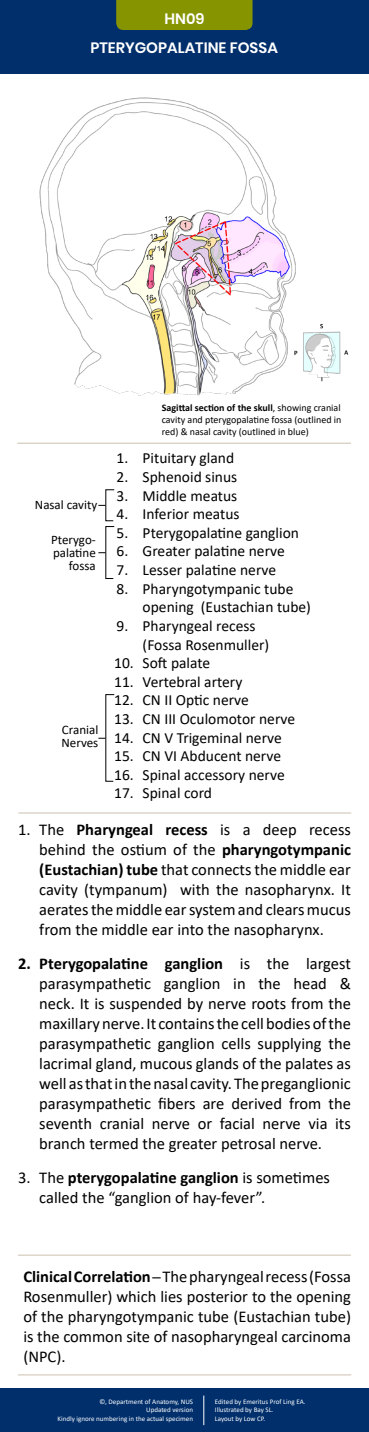
<style>
.page{position:relative;width:369px;height:1432px;background:#fff}
.page>*{position:absolute;margin:0;border:0;box-sizing:border-box;transform-origin:0 0}
.t1{font:16.5px/20px "Calibri";color:#000;text-align:justify}
.t2{font:15.5px/18.6px "Calibri";color:#000}
.t3{font:600 15px "Poppins";color:#fff}
.t4{font:13px/13px "Calibri";color:#000;text-align:right}
.t5{font:10px/12px "Calibri";color:#000;text-align:justify}
.t6{font:7px/8.4px "Calibri";color:#fff}
.s1{font-weight:700}
</style>
<div class="page">
<div style="left:0;top:1388px;width:369px;height:43px;background:#002f6c"></div>
<hr style="left:203px;top:1395px;width:1px;height:30px;background:#fff">
<div style="left:0;top:0;width:369px;height:74px;background:#002f6c"></div>
<div style="left:116px;top:0;width:136px;height:30px;background:#869400"></div>
<hr style="left:18px;top:1374px;width:333px;height:1px;background:#cbc1b0">
<hr style="left:18px;top:1254px;width:333px;height:1px;background:#cbc1b0">
<hr style="left:18px;top:812px;width:333px;height:1px;background:#cbc1b0">
<hr style="left:17px;top:443px;width:334px;height:1px;background:#cbc1b0">
<svg style="left:98px;top:489px;width:17px;height:90px"></svg>
<svg style="left:98px;top:694px;width:17px;height:87px"></svg>
<img style="left:39px;top:97px;width:257px;height:299px">
<img style="left:293px;top:322px;width:56px;height:60px">
<p class="t3" style="left:164px;top:10px;width:42px">HN09</p>
<p class="t3" style="left:90px;top:39px;width:189px">PTERYGOPALATINE FOSSA</p>
<p class="t4" style="left:35px;top:498px;width:64px">Nasal cavity</p>
<p class="t4" style="left:51px;top:533px;width:46px">Pterygo&shy;palatine fossa</p>
<p class="t4" style="left:61px;top:723px;width:38px;text-align:left">Cranial<br>Nerves</p>
<p class="t5" style="left:162px;top:402px;width:181px"><span class="s1">Sagittal section of the skull</span>, showing cranial cavity and pterygopalatine fossa (outlined in red) &amp; nasal cavity (outlined in blue)</p>
<p class="t2" style="left:116px;top:448px;width:119px">1. Pituitary gland</p>
<p class="t2" style="left:116px;top:467px;width:122px">2. Sphenoid sinus</p>
<p class="t2" style="left:116px;top:486px;width:122px">3. Middle meatus</p>
<p class="t2" style="left:116px;top:504px;width:124px">4. Inferior meatus</p>
<p class="t2" style="left:116px;top:523px;width:184px">5. Pterygopalatine ganglion</p>
<p class="t2" style="left:116px;top:541px;width:169px">6. Greater palatine nerve</p>
<p class="t2" style="left:116px;top:560px;width:161px">7. Lesser palatine nerve</p>
<p class="t2" style="left:142px;top:579px;width:170px;text-indent:-26px">8. Pharyngotympanic tube opening (Eustachian tube)</p>
<p class="t2" style="left:142px;top:616px;width:128px;text-indent:-26px">9. Pharyngeal recess (Fossa Rosenmuller)</p>
<p class="t2" style="left:114px;top:653px;width:97px">10. Soft palate</p>
<p class="t2" style="left:114px;top:672px;width:130px">11. Vertebral artery</p>
<p class="t2" style="left:114px;top:690px;width:136px">12. CN II Optic nerve</p>
<p class="t2" style="left:114px;top:709px;width:182px">13. CN III Oculomotor nerve</p>
<p class="t2" style="left:114px;top:727px;width:169px">14. CN V Trigeminal nerve</p>
<p class="t2" style="left:114px;top:746px;width:168px">15. CN VI Abducent nerve</p>
<p class="t2" style="left:114px;top:765px;width:172px">16. Spinal accessory nerve</p>
<p class="t2" style="left:114px;top:783px;width:99px">17. Spinal cord</p>
<p class="t1" style="left:39px;top:819px;width:313px;text-indent:-21px">1. The <span class="s1">Pharyngeal recess</span> is a deep recess behind the ostium of the <span class="s1">pharyngotympanic (Eustachian) tube</span> that connects the middle ear cavity (tympanum) with the nasopharynx. It aerates the middle ear system and clears mucus from the middle ear into the nasopharynx.</p>
<p class="t1" style="left:39px;top:953px;width:313px;text-indent:-21px"><span class="s1">2. Pterygopalatine ganglion</span> is the largest parasympathetic ganglion in the head &amp; neck. It is suspended by nerve roots from the maxillary nerve. It contains the cell bodies of the parasympathetic ganglion cells supplying the lacrimal gland, mucous glands of the palates as well as that in the nasal cavity. The preganglionic parasympathetic fibers are derived from the seventh cranial nerve or facial nerve via its branch termed the greater petrosal nerve.</p>
<p class="t1" style="left:39px;top:1167px;width:292px;text-indent:-21px">3. The <span class="s1">pterygopalatine ganglion</span> is sometimes called the “ganglion of hay-fever”.</p>
<p class="t1" style="left:23px;top:1266px;width:329px"><span class="s1">Clinical Correlation</span> ─ The pharyngeal recess (Fossa Rosenmuller) which lies posterior to the opening of the pharyngotympanic tube (Eustachian tube) is the common site of nasopharyngeal carcinoma (NPC).</p>
<p class="t6" style="left:57px;top:1397px;width:137px;text-align:right">©, Department of Anatomy, NUS<br>Updated version<br>Kindly ignore numbering in the actual specimen</p>
<p class="t6" style="left:215px;top:1397px;width:92px">Edited by Emeritus Prof Ling EA.<br>Illustrated by Bay SL.<br>Layout by Low CP.</p>
</div>
